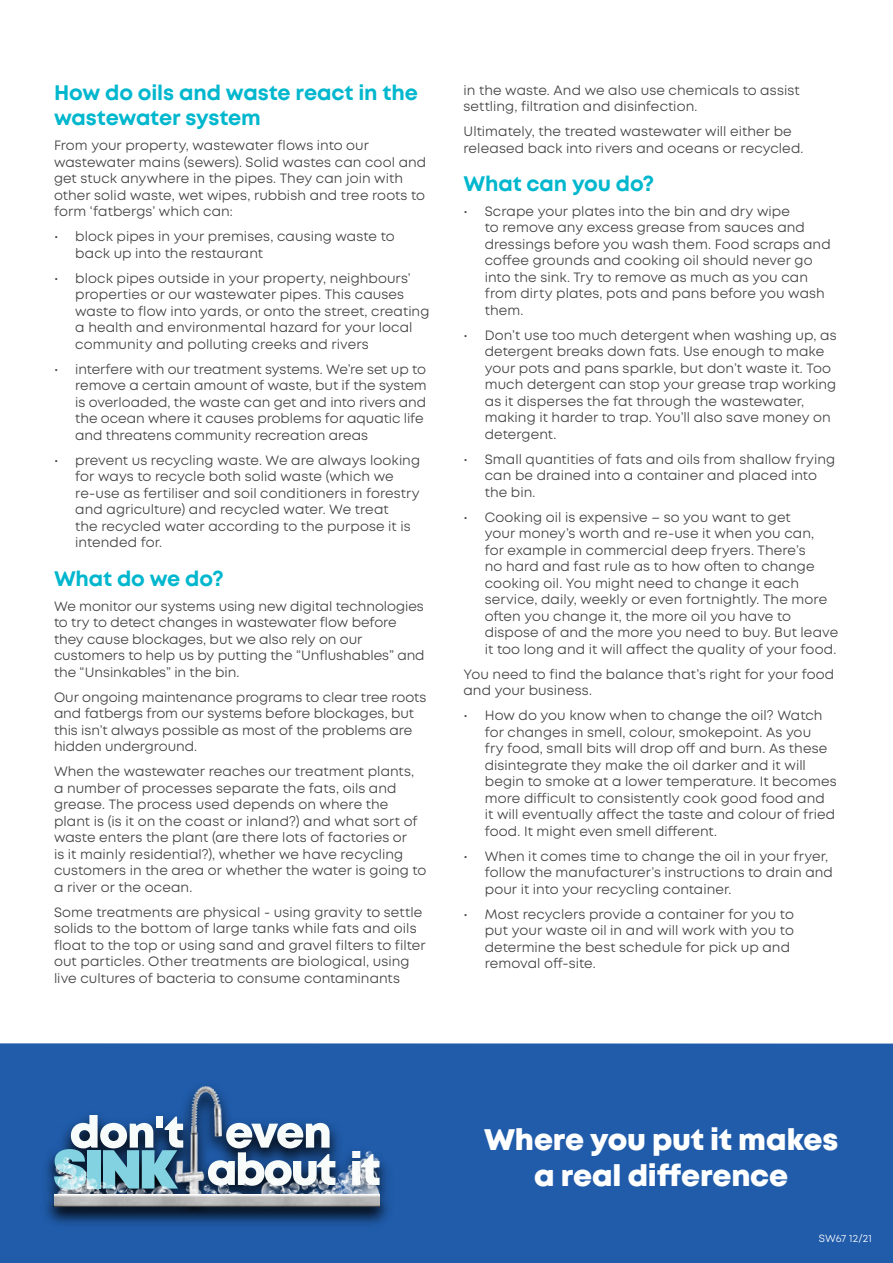
<style>
.page{position:relative;width:893px;height:1263px;background:#fff}
.page>*{position:absolute;margin:0;border:0;box-sizing:border-box;transform-origin:0 0}
.t1{font:800 29.7px/35.7px "Mont";letter-spacing:-.005em;color:#fff;text-align:center}
.t2{font:700 21px/25.2px "Mont";letter-spacing:-.005em;color:#00b7ce}
.t3{font:13.5px/16.5px "Mont";letter-spacing:.005em;color:#414042}
.t4{font:10.5px "Mont";letter-spacing:.005em;color:#fff}
</style>
<div class="page">
<div style="left:0;top:1043px;width:893px;height:220px;background:#205caa"></div>
<img style="left:46px;top:1096px;width:342px;height:129px">
<img style="left:176px;top:1086px;width:45px;height:28px">
<img style="left:54px;top:1196px;width:123px;height:9px">
<img style="left:177px;top:1196px;width:111px;height:9px">
<img style="left:288px;top:1196px;width:92px;height:9px">
<svg style="left:54px;top:1194px;width:326px;height:2px"></svg>
<svg style="left:54px;top:1205px;width:326px;height:2px"></svg>
<img style="left:55px;top:1114px;width:134px;height:80px">
<img style="left:189px;top:1108px;width:191px;height:86px">
<h2 class="t2" style="left:54px;top:80px;width:366px">How do oils and waste react in the wastewater system</h2>
<p class="t3" style="left:54px;top:138px;width:374px">From your property, wastewater flows into our wastewater mains (sewers). Solid wastes can cool and get stuck anywhere in the pipes. They can join with other solid waste, wet wipes, rubbish and tree roots to form ‘fatbergs’ which can:</p>
<p class="t3" style="left:75px;top:229px;width:321px;text-indent:-21px">• block pipes in your premises, causing waste to back up into the restaurant</p>
<p class="t3" style="left:75px;top:270px;width:356px;text-indent:-21px">• block pipes outside in your property, neighbours’ properties or our wastewater pipes. This causes waste to flow into yards, or onto the street, creating a health and environmental hazard for your local community and polluting creeks and rivers</p>
<p class="t3" style="left:75px;top:361px;width:353px;text-indent:-21px">• interfere with our treatment systems. We’re set up to remove a certain amount of waste, but if the system is overloaded, the waste can get and into rivers and the ocean where it causes problems for aquatic life and threatens community recreation areas</p>
<p class="t3" style="left:75px;top:452px;width:346px;text-indent:-21px">• prevent us recycling waste. We are always looking for ways to recycle both solid waste (which we re-use as fertiliser and soil conditioners in forestry and agriculture) and recycled water. We treat<br>the recycled water according to the purpose it is intended for.</p>
<h2 class="t2" style="left:54px;top:566px;width:171px">What do we do?</h2>
<p class="t3" style="left:54px;top:598px;width:372px">We monitor our systems using new digital technologies to try to detect changes in wastewater flow before they cause blockages, but we also rely on our customers to help us by putting the “Unflushables” and the “Unsinkables” in the bin.</p>
<p class="t3" style="left:54px;top:689px;width:374px">Our ongoing maintenance programs to clear tree roots and fatbergs from our systems before blockages, but this isn’t always possible as most of the problems are hidden underground.</p>
<p class="t3" style="left:54px;top:763px;width:374px">When the wastewater reaches our treatment plants, a number of processes separate the fats, oils and grease. The process used depends on where the plant is (is it on the coast or inland?) and what sort of waste enters the plant (are there lots of factories or<br>is it mainly residential?), whether we have recycling customers in the area or whether the water is going to a river or the ocean.</p>
<p class="t3" style="left:54px;top:904px;width:373px">Some treatments are physical - using gravity to settle solids to the bottom of large tanks while fats and oils float to the top or using sand and gravel filters to filter out particles. Other treatments are biological, using live cultures of bacteria to consume contaminants</p>
<p class="t3" style="left:463px;top:82px;width:338px">in the waste. And we also use chemicals to assist settling, filtration and disinfection.</p>
<p class="t3" style="left:463px;top:123px;width:341px">Ultimately, the treated wastewater will either be released back into rivers and oceans or recycled.</p>
<h2 class="t2" style="left:463px;top:171px;width:192px">What can you do?</h2>
<p class="t3" style="left:485px;top:203px;width:347px;text-indent:-21px">• Scrape your plates into the bin and dry wipe<br>to remove any excess grease from sauces and dressings before you wash them. Food scraps and coffee grounds and cooking oil should never go into the sink. Try to remove as much as you can from dirty plates, pots and pans before you wash them.</p>
<p class="t3" style="left:485px;top:327px;width:353px;text-indent:-21px">• Don’t use too much detergent when washing up, as detergent breaks down fats. Use enough to make your pots and pans sparkle, but don’t waste it. Too much detergent can stop your grease trap working as it disperses the fat through the wastewater, making it harder to trap. You’ll also save money on detergent.</p>
<p class="t3" style="left:485px;top:451px;width:352px;text-indent:-21px">• Small quantities of fats and oils from shallow frying can be drained into a container and placed into the bin.</p>
<p class="t3" style="left:485px;top:509px;width:355px;text-indent:-21px">• Cooking oil is expensive – so you want to get<br>your money’s worth and re-use it when you can,<br>for example in commercial deep fryers. There’s<br>no hard and fast rule as to how often to change cooking oil. You might need to change it each service, daily, weekly or even fortnightly. The more often you change it, the more oil you have to dispose of and the more you need to buy. But leave it too long and it will affect the quality of your food.</p>
<p class="t3" style="left:463px;top:666px;width:372px">You need to find the balance that’s right for your food and your business.</p>
<p class="t3" style="left:485px;top:707px;width:353px;text-indent:-21px">• How do you know when to change the oil? Watch for changes in smell, colour, smokepoint. As you<br>fry food, small bits will drop off and burn. As these disintegrate they make the oil darker and it will begin to smoke at a lower temperature. It becomes more difficult to consistently cook good food and it will eventually affect the taste and colour of fried food. It might even smell different.</p>
<p class="t3" style="left:485px;top:848px;width:350px;text-indent:-21px">• When it comes time to change the oil in your fryer, follow the manufacturer’s instructions to drain and pour it into your recycling container.</p>
<p class="t3" style="left:485px;top:906px;width:311px;text-indent:-21px">• Most recyclers provide a container for you to put your waste oil in and will work with you to determine the best schedule for pick up and removal off-site.</p>
<h1 class="t1" style="left:484px;top:1122px;width:356px">Where you put it makes a real difference</h1>
<p class="t4" style="left:819px;top:1231px;width:54px">SW67 12/21</p>
</div>
